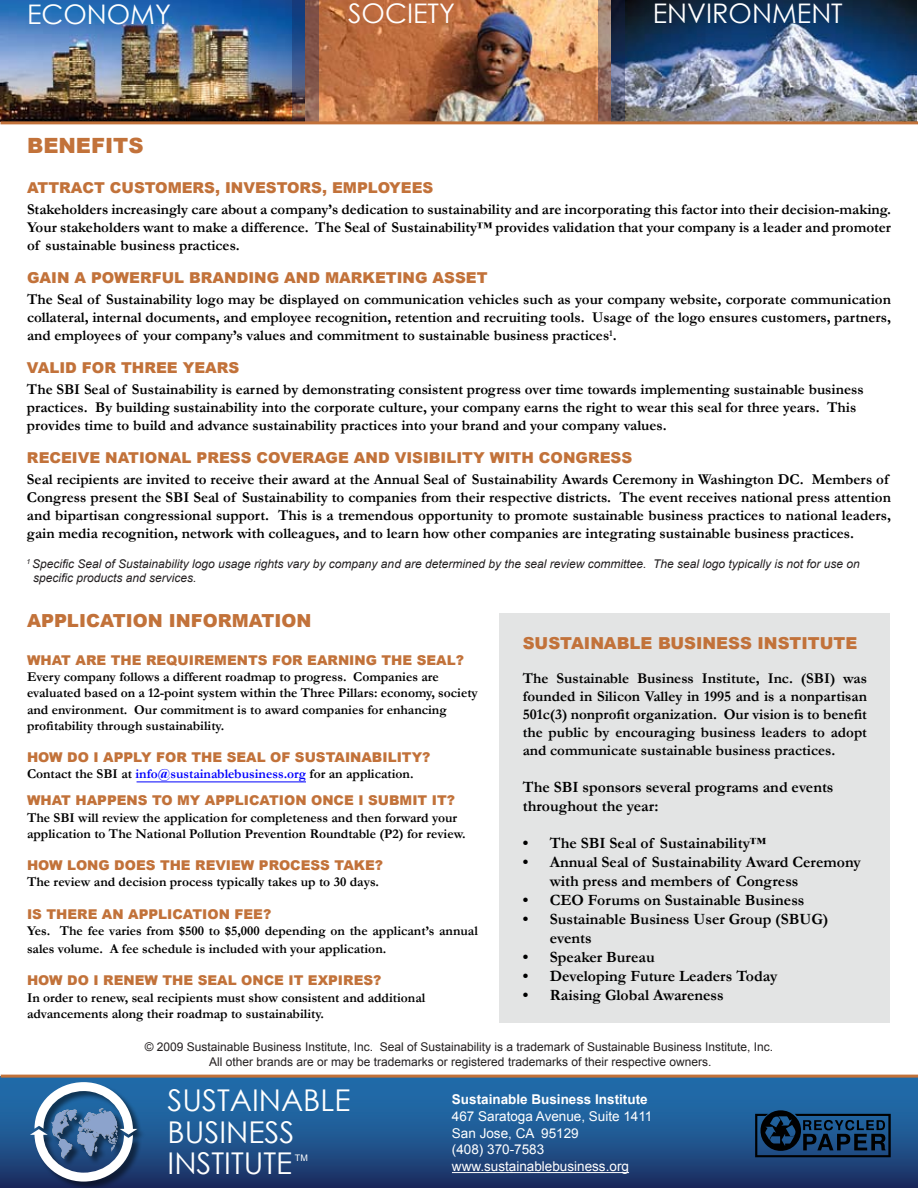
<style>
.page{position:relative;width:918px;height:1188px;background:#fff}
.page>*{position:absolute;margin:0;border:0;box-sizing:border-box;transform-origin:0 0}
.t1{font:30px/31.5px "Century Gothic";color:#fff}
.t2{font:27px "Century Gothic";color:#fff}
.t3{font:900 21px "Arial";color:#c2723a}
.t4{font:900 18px "Arial";color:#c2723a}
.t5{font:900 16.5px "Arial";color:#c2723a}
.t6{font:700 15.75px/18.9px "Garamond";color:#000}
.t7{font:700 15px/18px "Garamond";color:#000;text-align:justify}
.t8{font:900 15px "Arial";color:#c2723a}
.t9{font:700 13.5px/16.2px "Garamond";color:#000}
.t10{font:900 13.5px "Arial";color:#c2723a}
.t11{font:13.5px/16.6px "Arial";color:#fff}
.t12{font:700 13.5px "Arial";color:#fff}
.t13{font:12px/14.2px "Arial";color:#231f20;text-align:center}
.t14{font:italic 12px/14.4px "Arial";color:#231f20}
.t15{font:9px "Arial";color:#fff}
.s1{color:#0000fd}
</style>
<div class="page">
<img style="left:0;top:0;width:916px;height:121px">
<svg style="left:292px;top:0;width:26px;height:121px;background:#5f5261"></svg>
<svg style="left:598px;top:0;width:27px;height:121px;background:#665b63"></svg>
<hr style="left:0;top:121px;width:918px;height:3px;background:#c2723a">
<div style="left:0;top:1077px;width:918px;height:110px;background:linear-gradient(to bottom,#2176b6,#1d3568)"></div>
<hr style="left:452px;top:1172px;width:177px;height:1px;background:#fff">
<svg style="left:755px;top:1110px;width:136px;height:47px;background:#133558"></svg>
<div style="left:500px;top:613px;width:390px;height:409px;background:#e0e1e2"></div>
<hr style="left:137px;top:782px;width:169px;height:1px;background:#0000fd">
<div style="left:30px;top:1082px;width:125px;height:106px;background:#000;opacity:.5"></div>
<svg style="left:30px;top:1082px;width:107px;height:100px"></svg>
<hr style="left:1px;top:1075px;width:917px;height:3px;background:#c2723a">
<h2 class="t2" style="left:27px;top:-4px;width:146px">ECONOMY</h2>
<h2 class="t2" style="left:348px;top:-6px;width:108px">SOCIETY</h2>
<h2 class="t2" style="left:653px;top:-6px;width:192px">ENVIRONMENT</h2>
<h3 class="t3" style="left:27px;top:131px;width:118px">BENEFITS</h3>
<p class="t8" style="left:27px;top:177px;width:408px">ATTRACT CUSTOMERS, INVESTORS, EMPLOYEES</p>
<p class="t7" style="left:27px;top:201px;width:866px">Stakeholders increasingly care about a company’s dedication to sustainability and are incorporating this factor into their decision-making.<br>Your stakeholders want to make a difference. The Seal of Sustainability™ provides validation that your company is a leader and promoter of sustainable business practices.</p>
<p class="t8" style="left:27px;top:267px;width:462px">GAIN A POWERFUL BRANDING AND MARKETING ASSET</p>
<p class="t7" style="left:27px;top:291px;width:865px">The Seal of Sustainability logo may be displayed on communication vehicles such as your company website, corporate communication collateral, internal documents, and employee recognition, retention and recruiting tools. Usage of the logo ensures customers, partners, and employees of your company’s values and commitment to sustainable business practices<sup>1</sup>.</p>
<p class="t8" style="left:27px;top:357px;width:214px">VALID FOR THREE YEARS</p>
<p class="t7" style="left:27px;top:381px;width:838px;text-align:left">The SBI Seal of Sustainability is earned by demonstrating consistent progress over time towards implementing sustainable business practices. By building sustainability into the corporate culture, your company earns the right to wear this seal for three years. This provides time to build and advance sustainability practices into your brand and your company values.</p>
<p class="t8" style="left:27px;top:447px;width:607px">RECEIVE NATIONAL PRESS COVERAGE AND VISIBILITY WITH CONGRESS</p>
<p class="t7" style="left:27px;top:471px;width:865px;text-align:left">Seal recipients are invited to receive their award at the Annual Seal of Sustainability Awards Ceremony in Washington DC. Members of Congress present the SBI Seal of Sustainability to companies from their respective districts. The event receives national press attention and bipartisan congressional support. This is a tremendous opportunity to promote sustainable business practices to national leaders, gain media recognition, network with colleagues, and to learn how other companies are integrating sustainable business practices.</p>
<p class="t14" style="left:33px;top:557px;width:828px;text-indent:-7px"><sup>1</sup> Specific Seal of Sustainability logo usage rights vary by company and are determined by the seal review committee. The seal logo typically is not for use on specific products and services.</p>
<p class="t4" style="left:27px;top:608px;width:15px">APP</p>
<p class="t4" style="left:67px;top:608px;width:246px">LICATION I NFORMATION</p>
<p class="t10" style="left:27px;top:650px;width:438px">WHAT ARE THE REQUIREMENTS FOR EARNING THE SEAL?</p>
<p class="t9" style="left:27px;top:669px;width:452px">Every company follows a different roadmap to progress. Companies are evaluated based on a 12-point system within the Three Pillars: economy, society and environment. Our commitment is to award companies for enhancing profitability through sustainability.</p>
<p class="t10" style="left:27px;top:748px;width:405px">HOW DO I APPLY FOR THE SEAL OF SUSTAINABILITY?</p>
<p class="t9" style="left:27px;top:766px;width:388px">Contact the SBI at <span class="s1">info@sustainablebusiness.org</span> for an application.</p>
<p class="t10" style="left:27px;top:791px;width:430px">WHAT HAPPENS TO MY APPLICATION ONCE I SUBMIT IT?</p>
<p class="t9" style="left:27px;top:809px;width:440px">The SBI will review the application for completeness and then forward your application to The National Pollution Prevention Roundtable (P2) for review.</p>
<p class="t10" style="left:27px;top:856px;width:358px">HOW LONG DOES THE REVIEW PROCESS TAKE?</p>
<p class="t9" style="left:27px;top:874px;width:354px">The review and decision process typically takes up to 30 days.</p>
<p class="t10" style="left:27px;top:904px;width:246px">IS THERE AN APPLICATION FEE?</p>
<p class="t9" style="left:27px;top:922px;width:452px;line-height:18px">Yes. The fee varies from $500 to $5,000 depending on the applicant’s annual sales volume. A fee schedule is included with your application.</p>
<p class="t10" style="left:27px;top:971px;width:356px">HOW DO I RENEW THE SEAL ONCE IT EXPIRES?</p>
<p class="t9" style="left:27px;top:989px;width:400px">In order to renew, seal recipients must show consistent and additional advancements along their roadmap to sustainability.</p>
<p class="t5" style="left:523px;top:631px;width:336px">SUSTAINABLE BUSINESS I NSTITUTE</p>
<p class="t7" style="left:523px;top:669px;width:346px">The Sustainable Business Institute, Inc. (SBI) was founded in Silicon Valley in 1995 and is a nonpartisan 501c(3) nonprofit organization. Our vision is to benefit the public by encouraging business leaders to adopt and communicate sustainable business practices.</p>
<p class="t6" style="left:523px;top:777px;width:312px">The SBI sponsors several programs and events throughout the year:</p>
<p class="t6" style="left:523px;top:834px;width:245px">• The SBI Seal of Sustainability™</p>
<p class="t6" style="left:550px;top:853px;width:313px;text-indent:-27px">• Annual Seal of Sustainability Award Ceremony with press and members of Congress</p>
<p class="t6" style="left:523px;top:891px;width:283px">• CEO Forums on Sustainable Business</p>
<p class="t6" style="left:550px;top:910px;width:280px;text-indent:-27px">• Sustainable Business User Group (SBUG) events</p>
<p class="t6" style="left:523px;top:947px;width:134px">• Speaker Bureau</p>
<p class="t6" style="left:523px;top:966px;width:256px">• Developing Future Leaders Today</p>
<p class="t6" style="left:523px;top:985px;width:202px">• Raising Global Awareness</p>
<p class="t13" style="left:145px;top:1040px;width:630px">© 2009 Sustainable Business Institute, Inc. Seal of Sustainability is a trademark of Sustainable Business Institute, Inc.<br>All other brands are or may be trademarks or registered trademarks of their respective owners.</p>
<h1 class="t1" style="left:168px;top:1084px;width:184px">SUSTAINABLE<br>BUSINESS<br>INSTITUTE</h1>
<p class="t15" style="left:295px;top:1152px;width:14px">TM</p>
<p class="t12" style="left:452px;top:1090px;width:197px">Sustainable Business Institute</p>
<p class="t11" style="left:452px;top:1108px;width:202px">467 Saratoga Avenue, Suite 1411<br>San Jose, CA 95129<br>(408) 370-7583 www.sustainablebusiness.org</p>
</div>
